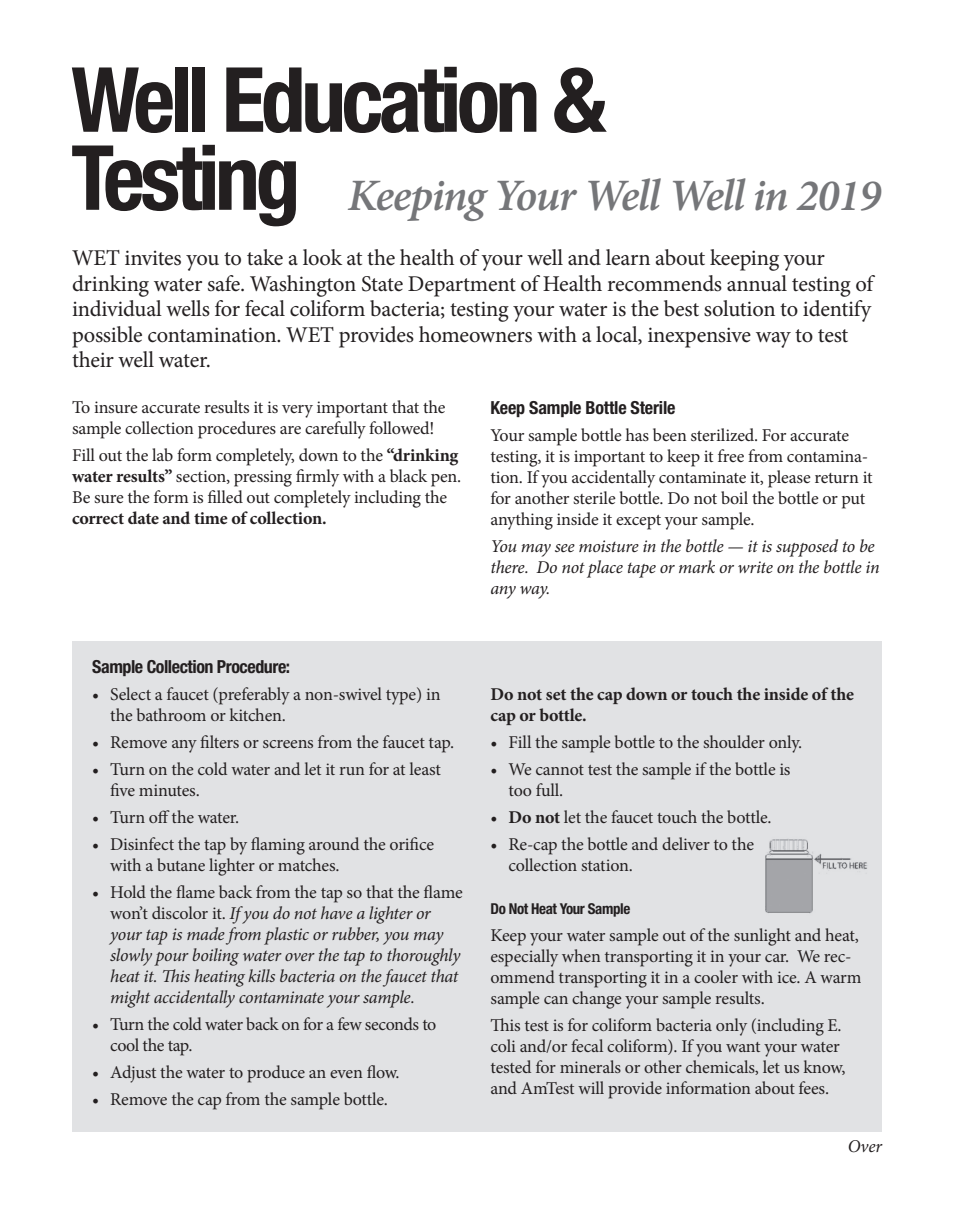
<style>
.page{position:relative;width:954px;height:1224px;background:#fff}
.page>*{position:absolute;margin:0;border:0;box-sizing:border-box;transform-origin:0 0}
.t1{font:700 condensed 90px/78px "Helvetica Neue LT Std";letter-spacing:-.05em;color:#231f20}
.t2{font:italic 600 45px "Minion Pro";letter-spacing:-.035em;color:#757679}
.t3{font:22.5px/25.5px "Minion Pro";letter-spacing:-.01em;color:#231f20}
.t4{font:18px/21px "Minion Pro";letter-spacing:-.015em;color:#231f20}
.t5{font:italic 18px/21px "Minion Pro";letter-spacing:-.02em;color:#231f20}
.t6{font:700 18px/21px "Minion Pro";letter-spacing:-.01em;color:#231f20}
.t7{font:700 condensed 18px "Helvetica Neue LT Std";letter-spacing:-.025em;color:#231f20}
.t8{font:700 condensed 15px "Helvetica Neue LT Std";letter-spacing:-.025em;color:#231f20}
.s1{font-weight:700}
.s2{font-style:normal}
</style>
<div class="page">
<div style="left:72px;top:642px;width:810px;height:490px;background:#e1e2e4"></div>
<img style="left:765px;top:839px;width:103px;height:74px">
<h1 class="t1" style="left:71px;top:60px;width:537px">Well Education &amp;<br>Testing</h1>
<h2 class="t2" style="left:347px;top:164px;width:535px">Keeping Your Well Well in 2019</h2>
<p class="t3" style="left:72px;top:245px;width:803px">WET invites you to take a look at the health of your well and learn about keeping your drinking water safe. Washington State Department of Health recommends annual testing of individual wells for fecal coliform bacteria; testing your water is the best solution to identify possible contamination. WET provides homeowners with a local, inexpensive way to test their well water.</p>
<p class="t7" style="left:490px;top:397px;width:187px">Keep Sample Bottle Sterile</p>
<p class="t4" style="left:490px;top:425px;width:384px">Your sample bottle has been sterilized. For accurate testing, it is important to keep it free from contamina&shy;tion. If you accidentally contaminate it, please return it for another sterile bottle. Do not boil the bottle or put anything inside it except your sample.</p>
<p class="t5" style="left:490px;top:536px;width:391px">You may see moisture in the bottle — it is supposed to be there. Do not place tape or mark or write on the bottle in any way.</p>
<p class="t4" style="left:72px;top:397px;width:375px">To insure accurate results it is very important that the sample collection procedures are carefully followed!</p>
<p class="t4" style="left:72px;top:445px;width:391px">Fill out the lab form completely, down to the <span class="s1">“drinking water results”</span> section, pressing firmly with a black pen.<br>Be sure the form is filled out completely including the</p>
<p class="t6" style="left:72px;top:507px;width:256px">correct date and time of collection.</p>
<p class="t7" style="left:92px;top:656px;width:199px">Sample Collection Procedure:</p>
<p class="t4" style="left:110px;top:684px;width:332px;text-indent:-18px">• Select a faucet (preferably a non-swivel type) in the bathroom or kitchen.</p>
<p class="t4" style="left:92px;top:732px;width:363px">• Remove any filters or screens from the faucet tap.</p>
<p class="t4" style="left:110px;top:759px;width:332px;text-indent:-18px">• Turn on the cold water and let it run for at least five minutes.</p>
<p class="t4" style="left:92px;top:807px;width:149px">• Turn off the water.</p>
<p class="t4" style="left:110px;top:834px;width:325px;text-indent:-18px">• Disinfect the tap by flaming around the orifice with a butane lighter or matches.</p>
<p class="t5" style="left:110px;top:882px;width:354px;text-indent:-18px"><span class="s2">• Hold the flame back from the tap so that the flame won’t discolor it.</span> If you do not have a lighter or your tap is made from plastic or rubber, you may slowly pour boiling water over the tap to thoroughly heat it. This heating kills bacteria on the faucet that might accidentally contaminate your sample.</p>
<p class="t4" style="left:110px;top:1014px;width:328px;text-indent:-18px">• Turn the cold water back on for a few seconds to cool the tap.</p>
<p class="t4" style="left:92px;top:1062px;width:309px">• Adjust the water to produce an even flow.</p>
<p class="t4" style="left:92px;top:1089px;width:297px">• Remove the cap from the sample bottle.</p>
<p class="t6" style="left:490px;top:684px;width:365px">Do not set the cap down or touch the inside of the cap or bottle.</p>
<p class="t4" style="left:490px;top:732px;width:313px">• Fill the sample bottle to the shoulder only.</p>
<p class="t4" style="left:508px;top:759px;width:284px;text-indent:-18px">• We cannot test the sample if the bottle is too full.</p>
<p class="t4" style="left:490px;top:807px;width:283px">• <span class="s1">Do not</span> let the faucet touch the bottle.</p>
<p class="t4" style="left:508px;top:834px;width:247px;text-indent:-18px">• Re-cap the bottle and deliver to the collection station.</p>
<p class="t8" style="left:490px;top:899px;width:141px">Do Not Heat Your Sample</p>
<p class="t4" style="left:490px;top:925px;width:373px">Keep your water sample out of the sunlight and heat, especially when transporting it in your car. We rec&shy;ommend transporting it in a cooler with ice. A warm sample can change your sample results.</p>
<p class="t4" style="left:490px;top:1015px;width:357px">This test is for coliform bacteria only (including E. coli and/or fecal coliform). If you want your water tested for minerals or other chemicals, let us know, and AmTest will provide information about fees.</p>
<p class="t5" style="left:848px;top:1135px;width:36px">Over</p>
</div>
